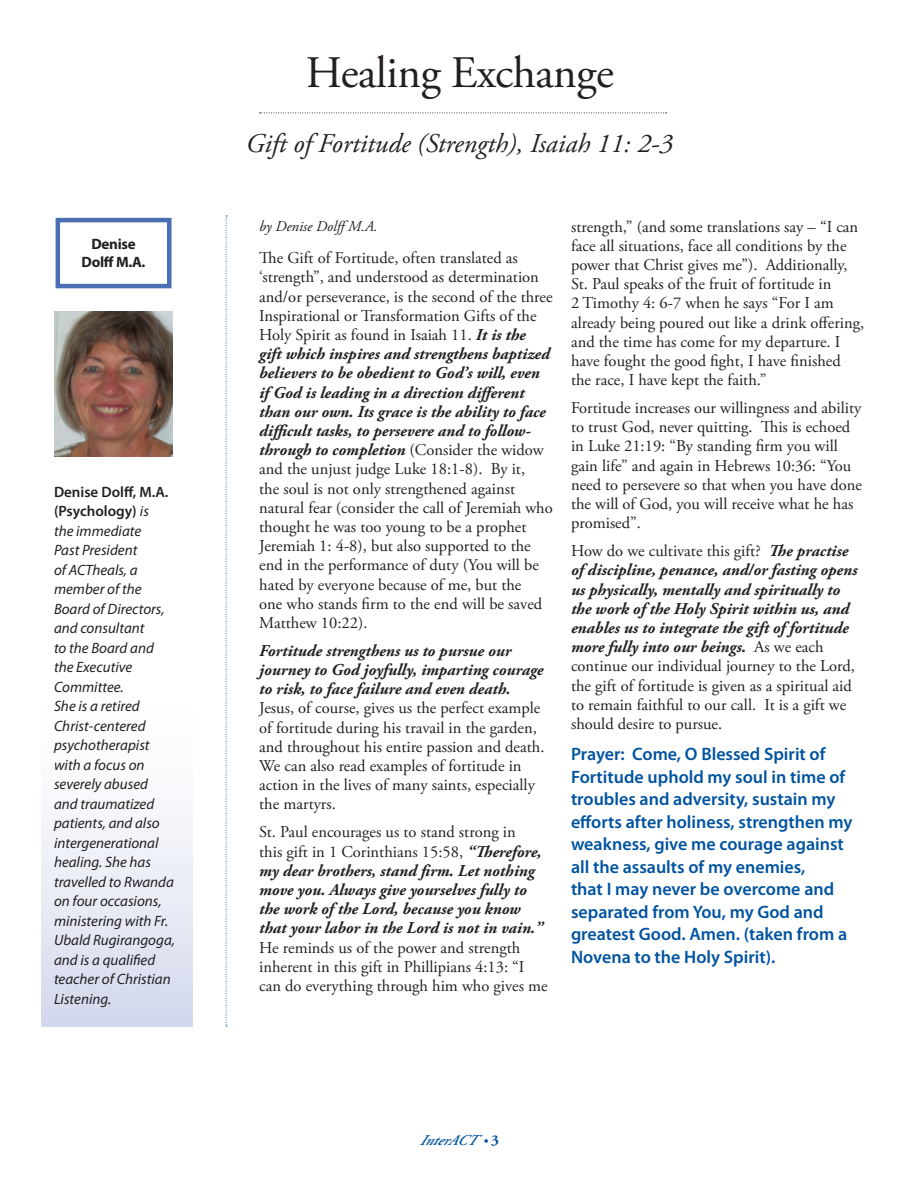
<style>
.page{position:relative;width:918px;height:1188px;background:#fff}
.page>*{position:absolute;margin:0;border:0;box-sizing:border-box;transform-origin:0 0}
.InterACT_ArticleBody{font:45px "Adobe Garamond Pro";letter-spacing:-.01em;color:#231f20}
.InterACT_ArticleBody-2{font:italic 27px "Adobe Garamond Pro";color:#231f20}
.InterACT_ArticleBody-3{font:600 18px/22.5px "Myriad Pro";color:#0153a0}
.InterACT_ArticleBody-4{font:16.5px/19.2px "Adobe Garamond Pro";color:#231f20}
.InterACT_ArticleBody-5{font:italic 700 16.5px/19.2px "Adobe Garamond Pro";color:#231f20}
.InterACT_ArticleBody-6{font:italic 15px/19.5px "Myriad Pro";color:#231f20}
.InterACT_ArticleBody-7{font:italic 15px "Adobe Garamond Pro";color:#231f20}
.InterACT_Caption{font:700 15px/18px "Myriad Pro";letter-spacing:-.02em;color:#231f20;text-align:center}
.t1{font:italic 600 15px "Adobe Garamond Pro";color:#0153a0}
.s1{font-weight:600;font-style:normal}
.s2{font-weight:700;font-style:italic}
.s3{font-weight:400;font-style:normal}
.s4{font-size:12px}
.s5{font-weight:700;font-style:normal}
</style>
<div class="page">
<div style="left:42px;top:679px;width:150px;height:347px;background:linear-gradient(to bottom,#fff,#d6dbed)"></div>
<div style="left:56px;top:218px;width:116px;height:70px;border:4px solid #4a6eb2"></div>
<img style="left:54px;top:312px;width:118px;height:145px">
<svg style="left:260px;top:113px;width:407px;height:1px"></svg>
<svg style="left:226px;top:216px;width:1px;height:811px"></svg>
<p class="InterACT_Caption" style="left:82px;top:234px;width:65px">Denise<br>Dolff M.A.</p>
<p class="InterACT_ArticleBody-6" style="left:54px;top:482px;width:123px"><span class="s1">Denise Dolff, M.A. (Psychology)</span> is<br>the immediate<br>Past President<br>of ACTheals, a member of the<br>Board of Directors, and consultant<br>to the Board and the Executive<br>Committee.<br>She is a retired<br>Christ-centered psychotherapist with a focus on severely abused and traumatized patients, and also intergenerational healing. She has travelled to Rwanda on four occasions, ministering with Fr.<br>Ubald Rugirangoga, and is a qualified teacher of Christian<br>Listening.</p>
<p class="InterACT_ArticleBody" style="left:306px;top:45px;width:310px">Healing Exchange</p>
<p class="InterACT_ArticleBody-2" style="left:246px;top:127px;width:429px">Gift of Fortitude (Strength), Isaiah 11: 2-3</p>
<p class="InterACT_ArticleBody-7" style="left:259px;top:217px;width:120px">by Denise DolffM.A.</p>
<p class="InterACT_ArticleBody-4" style="left:259px;top:249px;width:295px">The Gift of Fortitude, often translated as ‘strength”, and understood as determination and/or perseverance, is the second of the three Inspirational or Transformation Gifts of the Holy Spirit as found in Isaiah 11. <span class="s2">It is the<br>gift which inspires and strengthens baptized believers to be obedient to God’s will, even if God is leading in a direction different than our own. Its grace is the ability to face difficult tasks, to persevere and to follow&shy;through to completion</span> (Consider the widow and the unjust judge Luke 18:1-8). By it,<br>the soul is not only strengthened against natural fear (consider the call of Jeremiah who thought he was too young to be a prophet Jeremiah 1: 4-8), but also supported to the end in the performance of duty (You will be hated by everyone because of me, but the<br>one who stands firm to the end will be saved Matthew 10:22).</p>
<p class="InterACT_ArticleBody-4" style="left:259px;top:642px;width:286px"><span class="s2">Fortitude strengthens us to pursue our journey to God joyfully, imparting courage to risk, to face failure and even death.<br></span>Jesus, of course, gives us the perfect example of fortitude during his travail in the garden, and throughout his entire passion and death.<br>We can also read examples of fortitude in action in the lives of many saints, especially the martyrs.</p>
<p class="InterACT_ArticleBody-4" style="left:259px;top:823px;width:290px">St. Paul encourages us to stand strong in<br>this gift in 1 Corinthians 15:58, <span class="s2">“Therefore, my dear brothers, stand firm. Let nothing move you. Always give yourselves fully to the work of the Lord, because you know that your labor in the Lord is not in vain.” </span>He reminds us of the power and strength inherent in this gift in Phillipians 4:13: “I can do everything through him who gives me</p>
<p class="InterACT_ArticleBody-4" style="left:571px;top:217px;width:295px">strength,” (and some translations say – “I can face all situations, face all conditions by the power that Christ gives me”). Additionally, St. Paul speaks of the fruit of fortitude in<br>2 Timothy 4: 6-7 when he says “For I am already being poured out like a drink offering, and the time has come for my departure. I have fought the good fight, I have finished the race, I have kept the faith.”</p>
<p class="InterACT_ArticleBody-4" style="left:571px;top:399px;width:293px">Fortitude increases our willingness and ability to trust God, never quitting. This is echoed in Luke 21:19: “By standing firm you will gain life” and again in Hebrews 10:36: “You need to persevere so that when you have done the will of God, you will receive what he has promised”.</p>
<p class="InterACT_ArticleBody-5" style="left:571px;top:542px;width:288px"><span class="s3">How do we cultivate this gift?</span> The practise of discipline, penance, and/or fasting opens us physically, mentally and spiritually to the work of the Holy Spirit within us, and enables us to integrate the gift of fortitude more fully into our beings. <span class="s3">As we each continue our individual journey to the Lord, the gift of fortitude is given as a spiritual aid to remain faithful to our call. It is a gift we should desire to pursue.</span></p>
<p class="InterACT_ArticleBody-3" style="left:571px;top:742px;width:283px">Prayer: Come, O Blessed Spirit of<br>Fortitude uphold my soul in time of troubles and adversity, sustain my efforts after holiness, strengthen my weakness, give me courage against all the assaults of my enemies,<br>that I may never be overcome and separated from You, my God and greatest Good. Amen. (taken from a<br>Novena to the Holy Spirit).</p>
<p class="t1" style="left:420px;top:1131px;width:80px">InterACT <span class="s4">•</span> <span class="s5">3</span></p>
</div>
